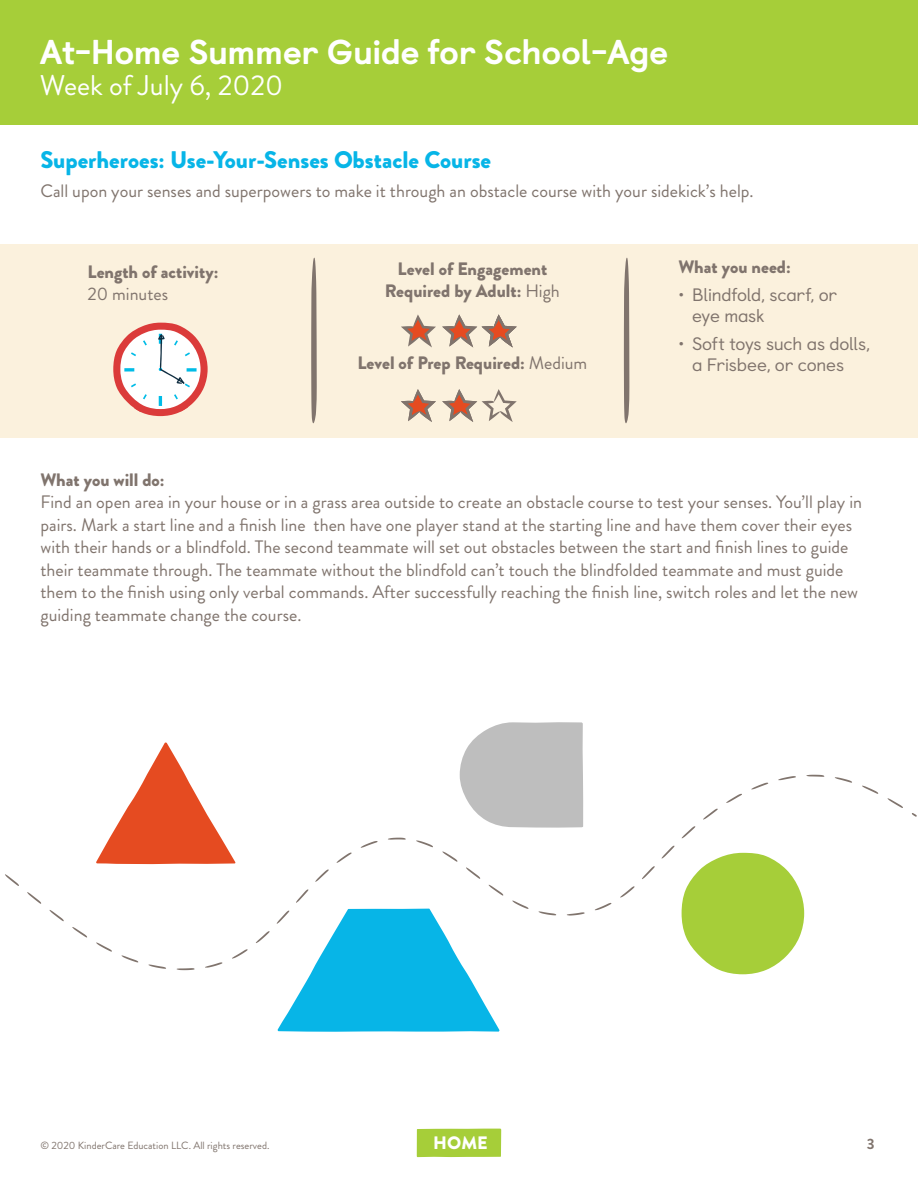
<style>
.page{position:relative;width:918px;height:1188px;background:#fff}
.page>*{position:absolute;margin:0;border:0;box-sizing:border-box;transform-origin:0 0}
.t1{font:800 34.5px "Castledown";letter-spacing:-.015em;color:#fff}
.t2{font:28.5px "Brandon Grotesque";color:#fff}
.t3{font:900 24px "Brandon Grotesque";color:#07b5e7}
.t4{font:18px/22.5px "Brandon Grotesque";color:#80746d}
.t5{font:900 18px/22.5px "Brandon Grotesque";color:#80746d;text-align:center}
.t6{font:18px/21px "Castledown";letter-spacing:-.015em;color:#80746d}
.t7{font:900 18px "Brandon Grotesque";color:#fff}
.t8{font:700 15px "Brandon Grotesque";color:#80746d}
.t9{font:10.5px "Brandon Grotesque";color:#80746d}
.s1{font-weight:400}
</style>
<div class="page">
<div style="left:417px;top:1129px;width:84px;height:28px;background:#a6ce39"></div>
<div style="left:0;top:0;width:918px;height:125px;background:#a6ce39"></div>
<div style="left:1px;top:244px;width:917px;height:193px;background:#fbf1dd"></div>
<svg style="left:311px;top:257px;width:6px;height:167px"></svg>
<svg style="left:624px;top:257px;width:5px;height:166px"></svg>
<svg style="left:401px;top:314px;width:35px;height:34px"></svg>
<svg style="left:401px;top:389px;width:35px;height:33px"></svg>
<svg style="left:442px;top:314px;width:75px;height:34px"></svg>
<svg style="left:442px;top:389px;width:75px;height:33px"></svg>
<svg style="left:113px;top:323px;width:95px;height:93px"></svg>
<svg style="left:682px;top:853px;width:122px;height:121px"></svg>
<svg style="left:460px;top:722px;width:123px;height:106px;background:#c5c5c5"></svg>
<svg style="left:96px;top:742px;width:140px;height:122px"></svg>
<svg style="left:5px;top:874px;width:14px;height:12px"></svg>
<svg style="left:27px;top:892px;width:14px;height:12px"></svg>
<svg style="left:49px;top:910px;width:15px;height:11px"></svg>
<svg style="left:72px;top:927px;width:15px;height:11px"></svg>
<svg style="left:96px;top:942px;width:16px;height:10px"></svg>
<svg style="left:121px;top:955px;width:17px;height:7px"></svg>
<svg style="left:148px;top:964px;width:18px;height:5px"></svg>
<svg style="left:177px;top:968px;width:18px;height:2px"></svg>
<svg style="left:205px;top:962px;width:18px;height:6px"></svg>
<svg style="left:232px;top:949px;width:16px;height:10px"></svg>
<svg style="left:256px;top:931px;width:14px;height:12px"></svg>
<svg style="left:277px;top:909px;width:223px;height:123px"></svg>
<svg style="left:296px;top:889px;width:13px;height:14px"></svg>
<svg style="left:315px;top:870px;width:14px;height:12px"></svg>
<svg style="left:336px;top:853px;width:16px;height:10px"></svg>
<svg style="left:361px;top:841px;width:17px;height:7px"></svg>
<svg style="left:388px;top:838px;width:18px;height:2px"></svg>
<svg style="left:416px;top:840px;width:17px;height:7px"></svg>
<svg style="left:442px;top:851px;width:15px;height:11px"></svg>
<svg style="left:466px;top:867px;width:14px;height:12px"></svg>
<svg style="left:488px;top:885px;width:15px;height:11px"></svg>
<svg style="left:512px;top:900px;width:17px;height:9px"></svg>
<svg style="left:538px;top:911px;width:18px;height:4px"></svg>
<svg style="left:567px;top:912px;width:18px;height:4px"></svg>
<svg style="left:595px;top:903px;width:17px;height:7px"></svg>
<svg style="left:620px;top:886px;width:15px;height:12px"></svg>
<svg style="left:642px;top:866px;width:13px;height:13px"></svg>
<svg style="left:661px;top:846px;width:14px;height:13px"></svg>
<svg style="left:682px;top:826px;width:13px;height:12px"></svg>
<svg style="left:703px;top:809px;width:15px;height:11px"></svg>
<svg style="left:726px;top:794px;width:16px;height:9px"></svg>
<svg style="left:751px;top:783px;width:17px;height:7px"></svg>
<svg style="left:778px;top:776px;width:18px;height:4px"></svg>
<svg style="left:806px;top:775px;width:18px;height:2px"></svg>
<svg style="left:835px;top:777px;width:17px;height:6px"></svg>
<svg style="left:862px;top:786px;width:16px;height:8px"></svg>
<svg style="left:887px;top:798px;width:16px;height:10px"></svg>
<svg style="left:912px;top:813px;width:5px;height:4px"></svg>
<h1 class="t1" style="left:40px;top:24px;width:630px">At-Home Summer Guide for School-Age</h1>
<h2 class="t2" style="left:40px;top:66px;width:245px">Week of July 6, 2020</h2>
<h3 class="t3" style="left:40px;top:142px;width:452px">Superheroes: Use-Your-Senses Obstacle Course</h3>
<p class="t4" style="left:40px;top:180px;width:715px">Call upon your senses and superpowers to make it through an obstacle course with your sidekick’s help.</p>
<p class="t5" style="left:87px;top:260px;width:132px">Length of activity:</p>
<p class="t4" style="left:87px;top:283px;width:82px">20 minutes</p>
<p class="t5" style="left:385px;top:258px;width:177px">Level of Engagement<br>Required by Adult: <span class="s1">High</span></p>
<p class="t5" style="left:357px;top:352px;width:231px">Level of Prep Required: <span class="s1">Medium</span></p>
<p class="t5" style="left:679px;top:256px;width:114px">What you need:</p>
<p class="t6" style="left:692px;top:283px;width:147px;text-indent:-14px">• Blindfold, scarf, or eye mask</p>
<p class="t6" style="left:692px;top:331px;width:179px;text-indent:-14px">• Soft toys such as dolls, a Frisbee, or cones</p>
<p class="t5" style="left:40px;top:468px;width:126px">What you will do:</p>
<p class="t4" style="left:40px;top:491px;width:823px">Find an open area in your house or in a grass area outside to create an obstacle course to test your senses. You’ll play in pairs. Mark a start line and a finish line then have one player stand at the starting line and have them cover their eyes with their hands or a blindfold. The second teammate will set out obstacles between the start and finish lines to guide their teammate through. The teammate without the blindfold can’t touch the blindfolded teammate and must guide them to the finish using only verbal commands. After successfully reaching the finish line, switch roles and let the new guiding teammate change the course.</p>
<p class="t9" style="left:40px;top:1138px;width:230px">© 2020 KinderCare Education LLC. All rights reserved.</p>
<p class="t7" style="left:433px;top:1130px;width:56px">HOME</p>
<p class="t8" style="left:867px;top:1134px;width:9px">3</p>
</div>
